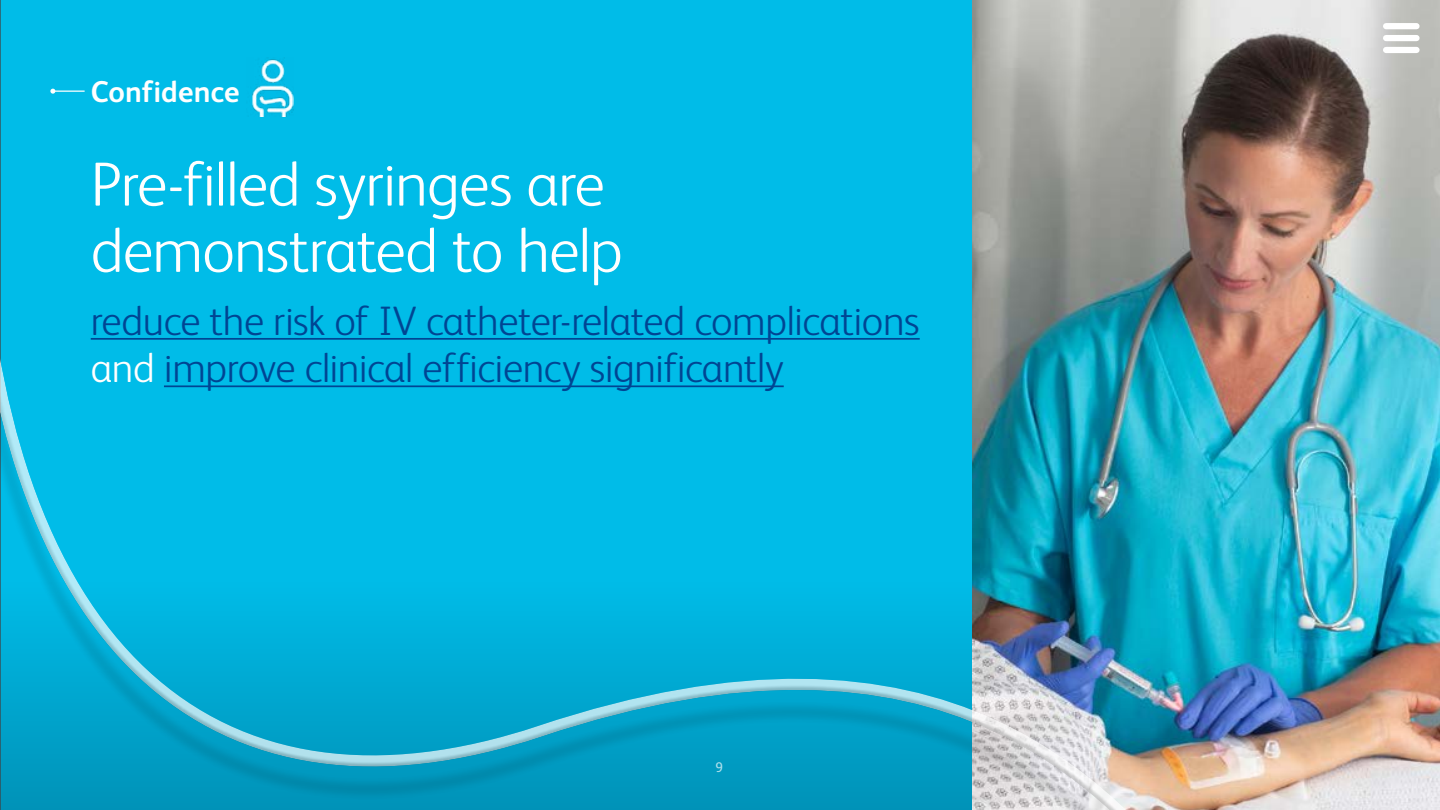
<style>
.page{position:relative;width:1440px;height:810px;background:#fff}
.page>*{position:absolute;margin:0;border:0;box-sizing:border-box;transform-origin:0 0}
.t1{font:300 62.5px/66.2px "FS Albert Pro";letter-spacing:-.015em;color:#fff}
.t2{font:300 41.25px/47.5px "FS Albert Pro";letter-spacing:-.01em;color:#004593}
.t3{font:700 30px "FS Albert Pro";letter-spacing:.005em;color:#fff}
.t4{font:14px "FS Albert Pro";color:#addfeb}
.s1{color:#fff}
</style>
<div class="page">
<div style="left:0;top:0;width:972px;height:173px;background:#00bce8"></div>
<img style="left:972px;top:0;width:468px;height:810px">
<div style="left:0;top:179px;width:1238px;height:631px;background:#000;opacity:.26"></div>
<hr style="left:91px;top:338px;width:829px;height:2px;background:#004593">
<hr style="left:164px;top:385px;width:620px;height:2px;background:#004593">
<img style="left:246px;top:57px;width:48px;height:60px">
<hr style="left:53px;top:91px;width:32px;height:1px;background:#fff">
<svg style="left:50px;top:89px;width:5px;height:5px"></svg>
<div style="left:1386px;top:35px;width:31px;height:6px;background:#fff"></div>
<div style="left:1386px;top:23px;width:31px;height:6px;background:#fff"></div>
<div style="left:1386px;top:47px;width:31px;height:6px;background:#fff"></div>
<p class="t3" style="left:91px;top:70px;width:150px">Confidence</p>
<h1 class="t1" style="left:91px;top:147px;width:534px">Pre-filled syringes are demonstrated to help</h1>
<p class="t2" style="left:91px;top:294px;width:830px">reduce the risk of IV catheter-related complications <span class="s1">and</span> improve clinical efficiency significantly</p>
<p class="t4" style="left:716px;top:758px;width:9px">9</p>
</div>
